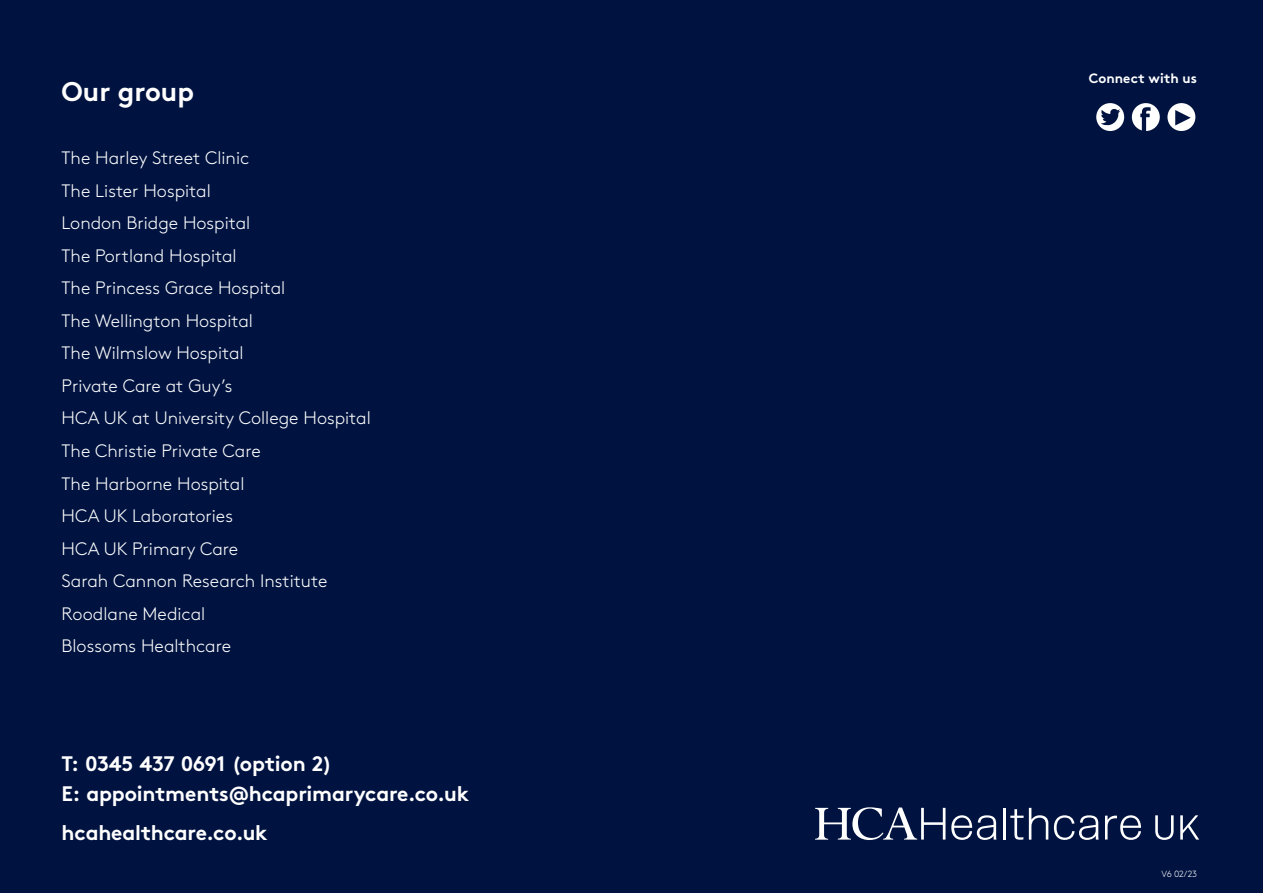
<style>
.page{position:relative;width:1263px;height:893px;background:#001340}
.page>*{position:absolute;margin:0;border:0;box-sizing:border-box;transform-origin:0 0}
.t1{font:700 27px "Brown Std";color:#fff}
.Body_1_-_Introductio{font:700 21px/30px "Brown Std";letter-spacing:-.01em;color:#fff}
.t2{font:300 18px "Brown Std";color:#fff}
.Heading_1_-White{font:700 13.5px "Brown Std";letter-spacing:.005em;color:#fff}
._3__Heading{font:300 9px "Brown Std";color:#fff}
</style>
<div class="page">
<div style="left:1132px;top:103px;width:28px;height:28px;background:#fff;border-radius:50%"></div>
<svg style="left:1140px;top:107px;width:10px;height:24px"></svg>
<div style="left:1096px;top:103px;width:28px;height:28px;background:#fff;border-radius:50%"></div>
<svg style="left:1101px;top:109px;width:19px;height:16px"></svg>
<div style="left:1167px;top:103px;width:28px;height:28px;background:#fff;border-radius:50%"></div>
<svg style="left:1175px;top:110px;width:16px;height:15px"></svg>
<svg style="left:951px;top:815px;width:45px;height:25px"></svg>
<hr style="left:1003px;top:808px;width:2px;height:32px;background:#fff">
<svg style="left:1010px;top:809px;width:13px;height:31px"></svg>
<svg style="left:1029px;top:808px;width:19px;height:32px"></svg>
<svg style="left:1054px;top:815px;width:44px;height:25px"></svg>
<svg style="left:1105px;top:815px;width:36px;height:25px"></svg>
<svg style="left:1155px;top:815px;width:18px;height:25px"></svg>
<svg style="left:1180px;top:815px;width:19px;height:25px"></svg>
<svg style="left:815px;top:807px;width:130px;height:33px"></svg>
<p class="t1" style="left:62px;top:75px;width:134px">Our group</p>
<p class="t2" style="left:62px;top:148px;width:189px">The Harley Street Clinic</p>
<p class="t2" style="left:62px;top:181px;width:151px">The Lister Hospital</p>
<p class="t2" style="left:62px;top:213px;width:190px">London Bridge Hospital</p>
<p class="t2" style="left:62px;top:246px;width:176px">The Portland Hospital</p>
<p class="t2" style="left:62px;top:278px;width:225px">The Princess Grace Hospital</p>
<p class="t2" style="left:62px;top:311px;width:193px">The Wellington Hospital</p>
<p class="t2" style="left:62px;top:343px;width:184px">The Wilmslow Hospital</p>
<p class="t2" style="left:62px;top:376px;width:172px">Private Care at Guy’s</p>
<p class="t2" style="left:62px;top:408px;width:311px">HCA UK at University College Hospital</p>
<p class="t2" style="left:62px;top:441px;width:201px">The Christie Private Care</p>
<p class="t2" style="left:62px;top:473px;width:184px">The Harborne Hospital</p>
<p class="t2" style="left:62px;top:506px;width:173px">HCA UK Laboratories</p>
<p class="t2" style="left:62px;top:538px;width:178px">HCA UK Primary Care</p>
<p class="t2" style="left:62px;top:571px;width:267px">Sarah Cannon Research Institute</p>
<p class="t2" style="left:62px;top:603px;width:145px">Roodlane Medical</p>
<p class="t2" style="left:62px;top:636px;width:171px">Blossoms Healthcare</p>
<p class="Body_1_-_Introductio" style="left:62px;top:749px;width:409px">T: 0345 437 0691 (option 2)<br>E: appointments@hcaprimarycare.co.uk</p>
<p class="Body_1_-_Introductio" style="left:62px;top:817px;width:208px">hcahealthcare.co.uk</p>
<p class="Heading_1_-White" style="left:1089px;top:70px;width:110px">Connect with us</p>
<p class="_3__Heading" style="left:1161px;top:869px;width:37px">V6 02/23</p>
</div>
